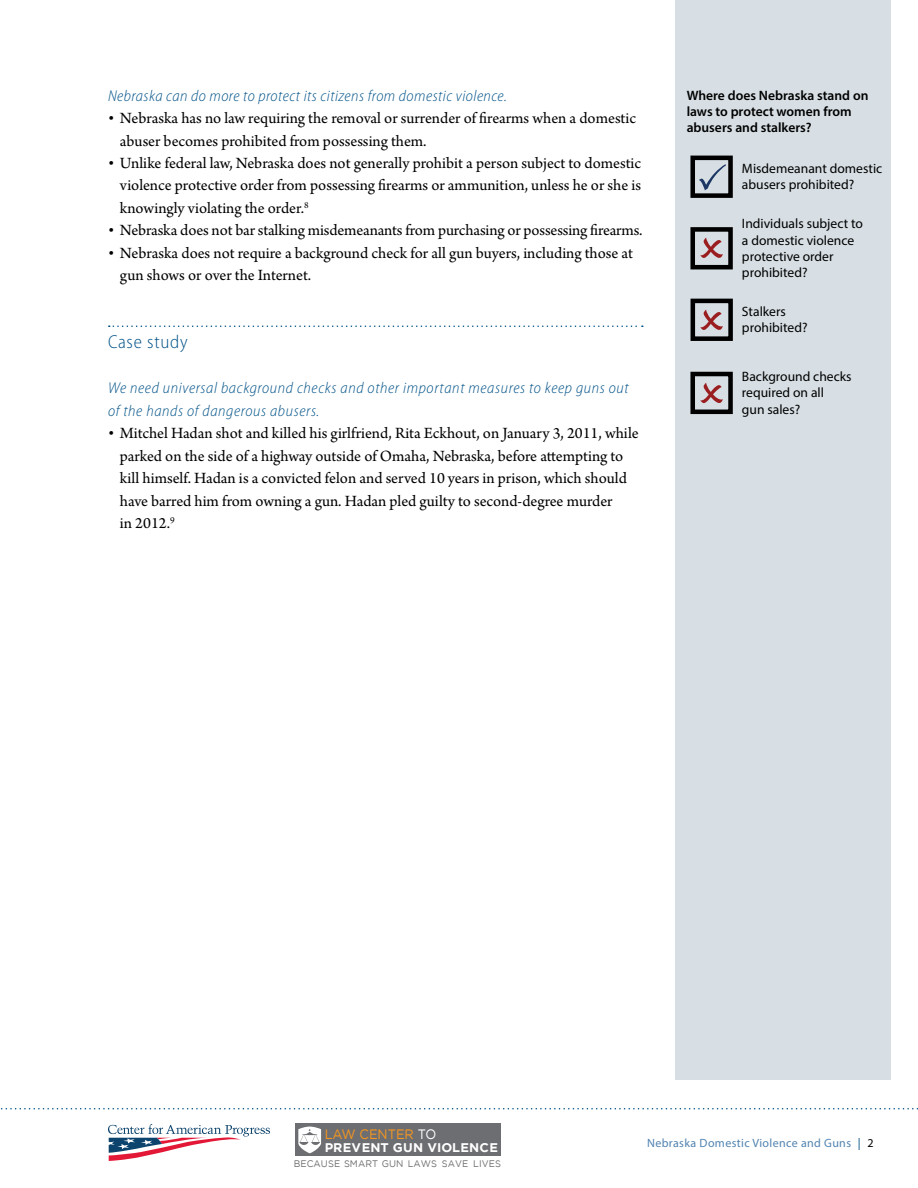
<style>
.page{position:relative;width:918px;height:1188px;background:#fff}
.page>*{position:absolute;margin:0;border:0;box-sizing:border-box;transform-origin:0 0}
.t1{font:300 semi-condensed 18.75px "Myriad Pro";letter-spacing:.04em;color:#005288}
.t2{font:16.5px/22.5px "Arno Pro";color:#000}
.t3{font:italic 300 semi-condensed 15.75px/22.5px "Myriad Pro";letter-spacing:.04em;color:#005288}
.t4{font:13.65px/16.4px "Myriad Pro";color:#000}
.t5{font:600 13.65px/16.4px "Myriad Pro";color:#000}
.t6{font:13.65px "Gotham";color:#f8971d;scale:.94 1}
.t7{font:700 12.6px "Gotham";letter-spacing:.01em;color:#fff}
.t8{font:12px "Myriad Pro";letter-spacing:.03em;color:#5283b0}
.t9{font:9.45px "Gotham";letter-spacing:.01em;color:#6d6e71}
.s1{color:#fff}
.s2{color:#005288}
.s3{color:#000}
</style>
<div class="page">
<svg style="left:1px;top:1108px;width:917px;height:1px"></svg>
<div style="left:675px;top:0;width:216px;height:1080px;background:#d7dfe4"></div>
<svg style="left:108px;top:1124px;width:162px;height:37px"></svg>
<svg style="left:109px;top:326px;width:534px;height:1px"></svg>
<div style="left:690px;top:156px;width:43px;height:42px;border:5px solid #000"></div>
<div style="left:691px;top:299px;width:42px;height:42px;border:5px solid #000"></div>
<div style="left:690px;top:372px;width:43px;height:42px;border:5px solid #000"></div>
<svg style="left:700px;top:383px;width:23px;height:20px"></svg>
<svg style="left:700px;top:310px;width:23px;height:20px"></svg>
<svg style="left:700px;top:238px;width:23px;height:20px"></svg>
<div style="left:690px;top:227px;width:43px;height:42px;border:5px solid #000"></div>
<svg style="left:699px;top:164px;width:27px;height:26px"></svg>
<div style="left:295px;top:1123px;width:205px;height:33px;background:#6d6e71"></div>
<svg style="left:298px;top:1127px;width:23px;height:26px"></svg>
<p class="t3" style="left:108px;top:84px;width:400px">Nebraska can do more to protect its citizens from domestic violence.</p>
<p class="t2" style="left:120px;top:108px;width:518px;text-indent:-12px">• Nebraska has no law requiring the removal or surrender of firearms when a domestic abuser becomes prohibited from possessing them.</p>
<p class="t2" style="left:120px;top:153px;width:523px;text-align:justify;text-indent:-12px">• Unlike federal law, Nebraska does not generally prohibit a person subject to domestic violence protective order from possessing firearms or ammunition, unless he or she is knowingly violating the order.<sup>8</sup></p>
<p class="t2" style="left:108px;top:220px;width:536px">• Nebraska does not bar stalking misdemeanants from purchasing or possessing firearms.</p>
<p class="t2" style="left:120px;top:243px;width:514px;text-indent:-12px">• Nebraska does not require a background check for all gun buyers, including those at gun shows or over the Internet.</p>
<p class="t1" style="left:108px;top:332px;width:81px">Case study</p>
<p class="t3" style="left:108px;top:377px;width:522px">We need universal background checks and other important measures to keep guns out of the hands of dangerous abusers.</p>
<p class="t2" style="left:120px;top:423px;width:520px;text-indent:-12px">• Mitchel Hadan shot and killed his girlfriend, Rita Eckhout, on January 3, 2011, while parked on the side of a highway outside of Omaha, Nebraska, before attempting to kill himself. Hadan is a convicted felon and served 10 years in prison, which should have barred him from owning a gun. Hadan pled guilty to second-degree murder<br>in 2012.<sup>9</sup></p>
<p class="t5" style="left:687px;top:87px;width:183px">Where does Nebraska stand on laws to protect women from abusers and stalkers?</p>
<p class="t4" style="left:742px;top:160px;width:142px">Misdemeanant domestic abusers prohibited?</p>
<p class="t4" style="left:742px;top:215px;width:123px">Individuals subject to a domestic violence protective order prohibited?</p>
<p class="t4" style="left:742px;top:303px;width:67px">Stalkers prohibited?</p>
<p class="t4" style="left:742px;top:368px;width:111px">Background checks required on all<br>gun sales?</p>
<p class="t6" style="left:325px;top:1126px;width:120px">LAW CENTER <span class="s1">TO</span></p>
<p class="t7" style="left:325px;top:1140px;width:175px">PREVENT GUN VIOLENCE</p>
<p class="t9" style="left:294px;top:1158px;width:209px">BECAUSE SMART GUN LAWS SAVE LIVES</p>
<p class="t8" style="left:647px;top:1135px;width:228px">Nebraska Domestic Violence and Guns <span class="s2">|</span> <span class="s3">2</span></p>
</div>
